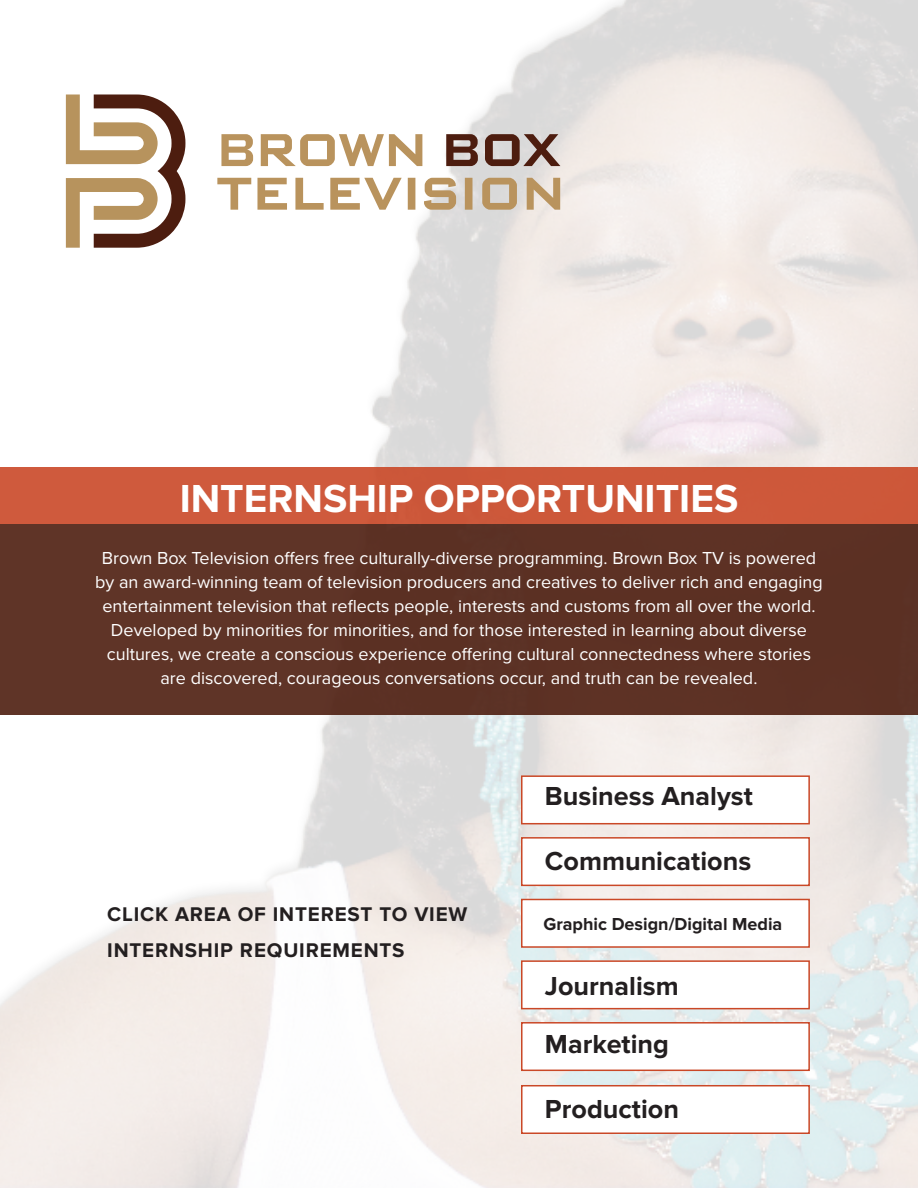
<style>
.page{position:relative;width:918px;height:1188px;background:#fff}
.page>*{position:absolute;margin:0;border:0;box-sizing:border-box;transform-origin:0 0}
.t1{font:700 40.5px "Proxima Nova";color:#fff}
.t2{font:700 27px/58.7px "Proxima Nova";color:#231f20}
.t3{font:700 20.55px/35.4px "Proxima Nova";letter-spacing:.04em;color:#231f20}
.t4{font:18px/24px "Proxima Nova";color:#fff;text-align:center}
.t5{font:700 18px "Proxima Nova";color:#231f20}
</style>
<div class="page">
<img style="left:0;top:0;width:918px;height:1188px">
<div style="left:0;top:468px;width:918px;height:56px;background:#ce583a"></div>
<div style="left:0;top:524px;width:918px;height:190px;background:#5d3225"></div>
<svg style="left:217px;top:178px;width:343px;height:32px"></svg>
<svg style="left:446px;top:134px;width:114px;height:32px;background:#8f756e"></svg>
<svg style="left:221px;top:134px;width:201px;height:32px"></svg>
<svg style="left:66px;top:94px;width:119px;height:154px"></svg>
<div style="left:521px;top:775px;width:289px;height:49px;background:#fff;border:2px solid #ca4827"></div>
<div style="left:521px;top:837px;width:289px;height:49px;background:#fff;border:2px solid #ca4827"></div>
<div style="left:521px;top:899px;width:289px;height:49px;background:#fff;border:2px solid #ca4827"></div>
<div style="left:521px;top:960px;width:289px;height:49px;background:#fff;border:2px solid #ca4827"></div>
<div style="left:521px;top:1022px;width:289px;height:49px;background:#fff;border:2px solid #ca4827"></div>
<div style="left:521px;top:1085px;width:289px;height:49px;background:#fff;border:2px solid #ca4827"></div>
<h1 class="t1" style="left:180px;top:475px;width:560px">INTERNSHIP OPPORTUNITIES</h1>
<p class="t4" style="left:95px;top:546px;width:729px">Brown Box Television offers free culturally-diverse programming. Brown Box TV is powered by an award-winning team of television producers and creatives to deliver rich and engaging entertainment television that reflects people, interests and customs from all over the world.<br>Developed by minorities for minorities, and for those interested in learning about diverse cultures, we create a conscious experience offering cultural connectedness where stories are discovered, courageous conversations occur, and truth can be revealed.</p>
<h2 class="t2" style="left:545px;top:767px;width:209px">Business Analyst</h2>
<p class="t3" style="left:107px;top:897px;width:362px">CLICK AREA OF INTEREST TO VIEW<br>INTERNSHIP REQUIREMENTS</p>
<h2 class="t2" style="left:545px;top:832px;width:208px">Communications</h2>
<p class="t5" style="left:543px;top:914px;width:240px">Graphic Design/Digital Media</p>
<h2 class="t2" style="left:545px;top:957px;width:135px">Journalism<br>Marketing</h2>
<h2 class="t2" style="left:545px;top:1080px;width:136px">Production</h2>
</div>
